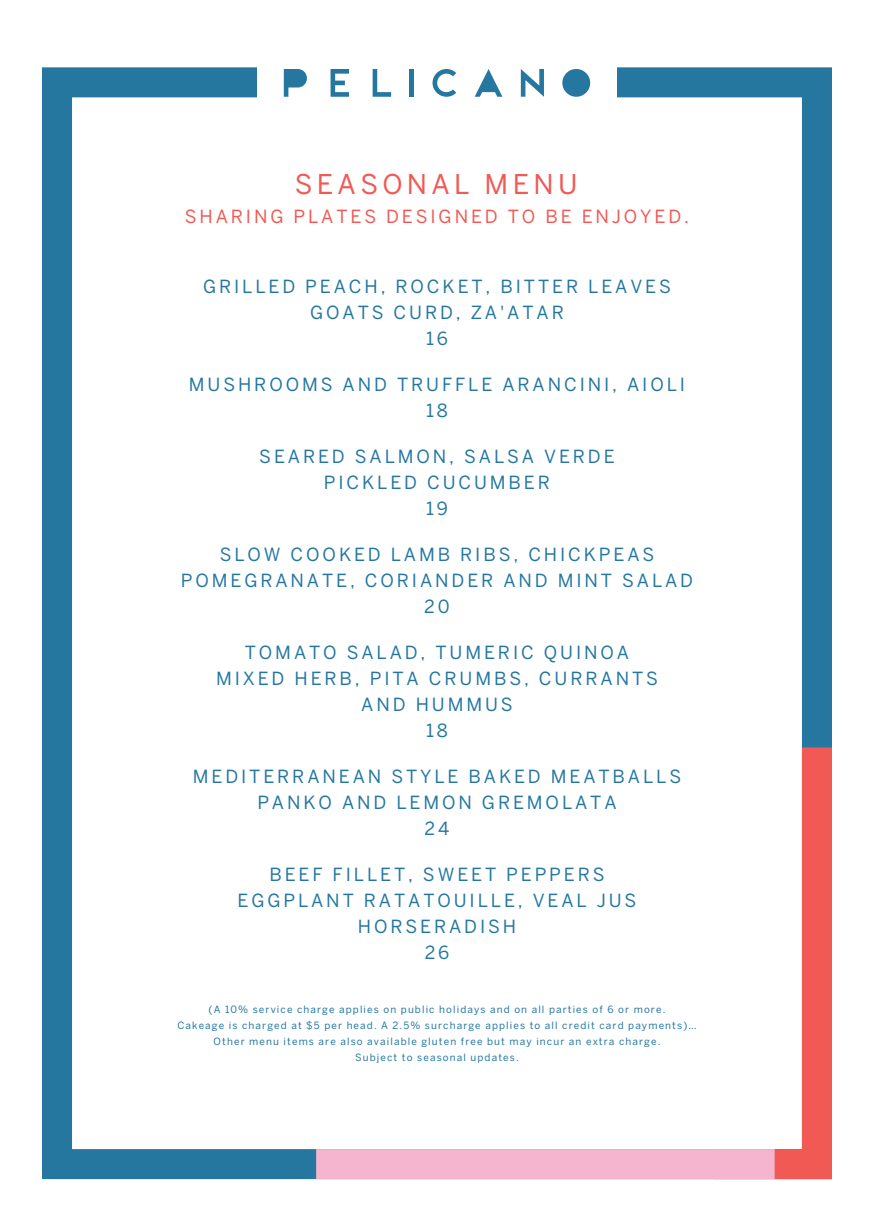
<style>
.page{position:relative;width:874px;height:1225px;background:#fff}
.page>*{position:absolute;margin:0;border:0;box-sizing:border-box;transform-origin:0 0}
.t1{font:27px "Benton Sans";letter-spacing:.16em;color:#f05954}
.t2{font:18px/26px "Benton Sans";letter-spacing:.16em;color:#2577a0;text-align:center}
.t3{font:18px "Benton Sans";letter-spacing:.16em;color:#f05954}
.t4{font:10px/16px "Benton Sans";letter-spacing:.11em;color:#2577a0;text-align:center}
</style>
<div class="page">
<div style="left:42px;top:67px;width:789px;height:1112px;border:30px solid #2577a0"></div>
<div style="left:257px;top:59px;width:359px;height:44px;background:#fff"></div>
<svg style="left:284px;top:69px;width:23px;height:28px"></svg>
<svg style="left:330px;top:69px;width:19px;height:28px"></svg>
<svg style="left:372px;top:69px;width:19px;height:28px"></svg>
<div style="left:409px;top:69px;width:5px;height:28px;background:#2577a0"></div>
<svg style="left:432px;top:69px;width:24px;height:28px"></svg>
<svg style="left:474px;top:69px;width:28px;height:28px"></svg>
<svg style="left:520px;top:69px;width:23px;height:28px"></svg>
<svg style="left:562px;top:69px;width:28px;height:28px"></svg>
<svg style="left:683px;top:717px;width:149px;height:463px"></svg>
<div style="left:316px;top:1149px;width:458px;height:30px;background:#f6b5cf"></div>
<h1 class="t1" style="left:294px;top:168px;width:284px">SEASONAL MENU</h1>
<p class="t3" style="left:185px;top:206px;width:505px">SHARING PLATES DESIGNED TO BE ENJOYED.</p>
<p class="t2" style="left:203px;top:273px;width:469px">GRILLED PEACH, ROCKET, BITTER LEAVES<br>GOATS CURD, ZA'ATAR<br>16</p>
<p class="t2" style="left:189px;top:371px;width:497px">MUSHROOMS AND TRUFFLE ARANCINI, AIOLI<br>18</p>
<p class="t2" style="left:259px;top:443px;width:356px">SEARED SALMON, SALSA VERDE<br>PICKLED CUCUMBER<br>19</p>
<p class="t2" style="left:181px;top:541px;width:513px">SLOW COOKED LAMB RIBS, CHICKPEAS<br>POMEGRANATE, CORIANDER AND MINT SALAD<br>20</p>
<p class="t2" style="left:216px;top:639px;width:443px">TOMATO SALAD, TUMERIC QUINOA<br>MIXED HERB, PITA CRUMBS, CURRANTS<br>AND HUMMUS<br>18</p>
<p class="t2" style="left:193px;top:763px;width:489px">MEDITERRANEAN STYLE BAKED MEATBALLS<br>PANKO AND LEMON GREMOLATA<br>24</p>
<p class="t2" style="left:237px;top:861px;width:400px">BEEF FILLET, SWEET PEPPERS<br>EGGPLANT RATATOUILLE, VEAL JUS<br>HORSERADISH<br>26</p>
<p class="t4" style="left:177px;top:1001px;width:520px">(A 10% service charge applies on public holidays and on all parties of 6 or more.<br>Cakeage is charged at $5 per head. A 2.5% surcharge applies to all credit card payments)… Other menu items are also available gluten free but may incur an extra charge.<br>Subject to seasonal updates.</p>
</div>
